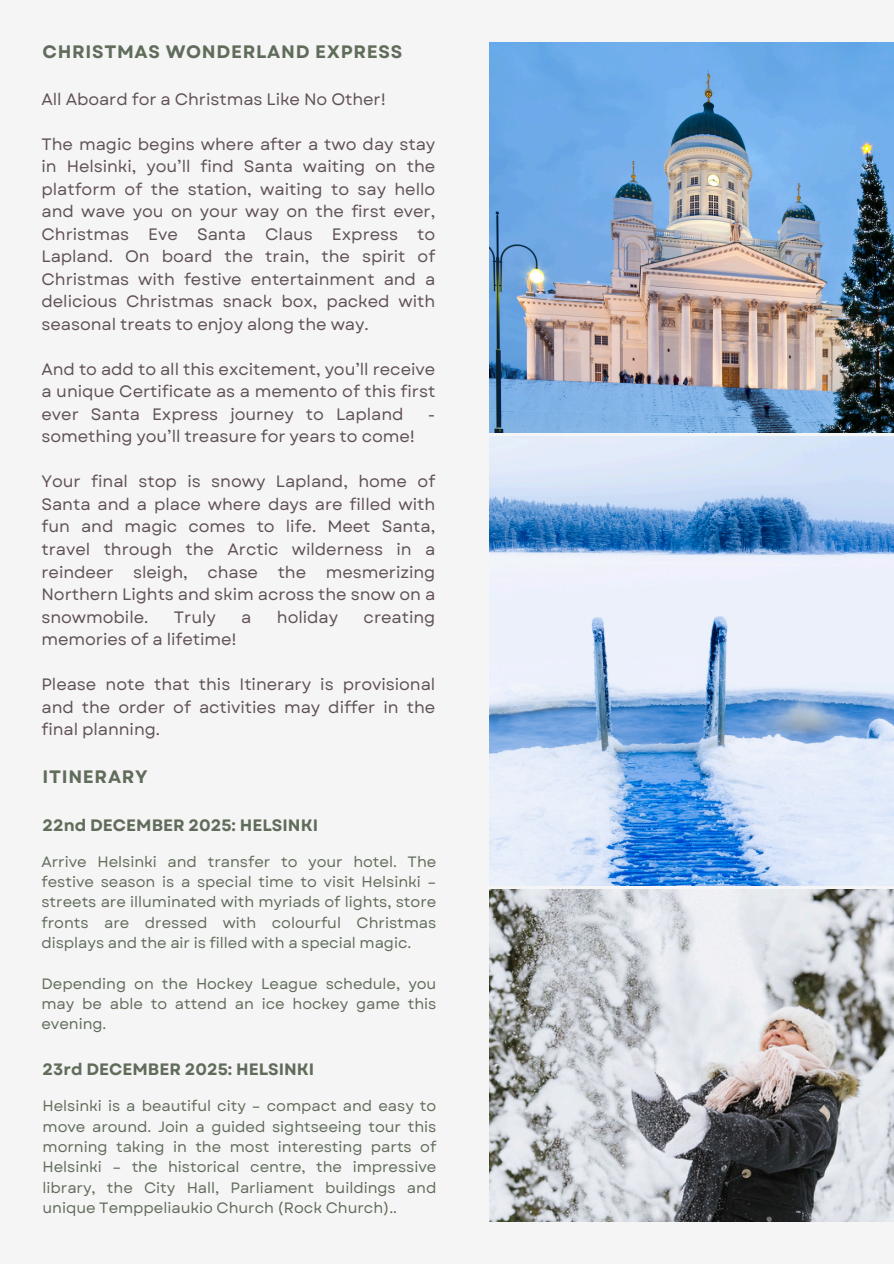
<style>
.page{position:relative;width:894px;height:1264px;background:#fff}
.page>*{position:absolute;margin:0;border:0;box-sizing:border-box;transform-origin:0 0}
.t1{font:700 18px "Garet";letter-spacing:.04em;color:#616d5b}
.t2{font:16.5px/22.5px "Garet";letter-spacing:-.005em;color:#5f5157;text-align:justify}
.t3{font:700 16.5px "Garet";color:#616d5b}
.t4{font:15px/20.2px "Garet";letter-spacing:-.005em;color:#616d5b;text-align:justify}
</style>
<div class="page">
<div style="left:0;top:0;width:893px;height:1263px;background:#f6f5f6"></div>
<img style="left:489px;top:889px;width:404px;height:332px">
<img style="left:489px;top:43px;width:404px;height:389px">
<img style="left:489px;top:436px;width:404px;height:449px">
<p class="t1" style="left:43px;top:38px;width:361px">CHRISTMAS WONDERLAND EXPRESS</p>
<h3 class="t2" style="left:41px;top:88px;width:346px">All Aboard for a Christmas Like No Other!</h3>
<h3 class="t2" style="left:41px;top:133px;width:395px">The magic begins where after a two day stay in Helsinki, you’ll find Santa waiting on the platform of the station, waiting to say hello and wave you on your way on the first ever, Christmas Eve Santa Claus Express to Lapland. On board the train, the spirit of Christmas with festive entertainment and a delicious Christmas snack box, packed with seasonal treats to enjoy along the way.</h3>
<h3 class="t2" style="left:41px;top:358px;width:395px">And to add to all this excitement, you’ll receive a unique Certificate as a memento of this first ever Santa Express journey to Lapland</h3>
<h3 class="t2" style="left:427px;top:403px;width:9px">-</h3>
<h3 class="t2" style="left:41px;top:425px;width:375px">something you’ll treasure for years to come!</h3>
<h3 class="t2" style="left:41px;top:470px;width:395px">Your final stop is snowy Lapland, home of Santa and a place where days are filled with fun and magic comes to life. Meet Santa, travel through the Arctic wilderness in a reindeer sleigh, chase the mesmerizing Northern Lights and skim across the snow on a snowmobile.</h3>
<h3 class="t2" style="left:174px;top:605px;width:43px">Truly</h3>
<h3 class="t2" style="left:241px;top:605px;width:12px">a</h3>
<h3 class="t2" style="left:277px;top:605px;width:63px">holiday</h3>
<h3 class="t2" style="left:363px;top:605px;width:73px">creating</h3>
<h3 class="t2" style="left:41px;top:628px;width:197px">memories of a lifetime!</h3>
<h1 class="t2" style="left:41px;top:673px;width:395px">Please note that this Itinerary is provisional and the order of activities may differ in the final planning.</h1>
<h2 class="t1" style="left:43px;top:764px;width:107px">ITINERARY</h2>
<h2 class="t3" style="left:43px;top:813px;width:277px">22nd DECEMBER 2025: HELSINKI</h2>
<h1 class="t4" style="left:41px;top:851px;width:396px">Arrive Helsinki and transfer to your hotel. The festive season is a special time to visit Helsinki – streets are illuminated with myriads of lights, store fronts are dressed with colourful Christmas displays and the air is filled with a special magic.</h1>
<h3 class="t4" style="left:41px;top:973px;width:396px">Depending on the Hockey League schedule, you may be able to attend an ice hockey game this evening.</h3>
<p class="t3" style="left:43px;top:1057px;width:273px">23rd DECEMBER 2025: HELSINKI</p>
<p class="t4" style="left:43px;top:1096px;width:395px">Helsinki is a beautiful city – compact and easy to move around. Join a guided sightseeing tour this morning taking in the most interesting parts of Helsinki – the historical centre, the impressive library, the City Hall, Parliament buildings and unique Temppeliaukio Church (Rock Church)..</p>
</div>
